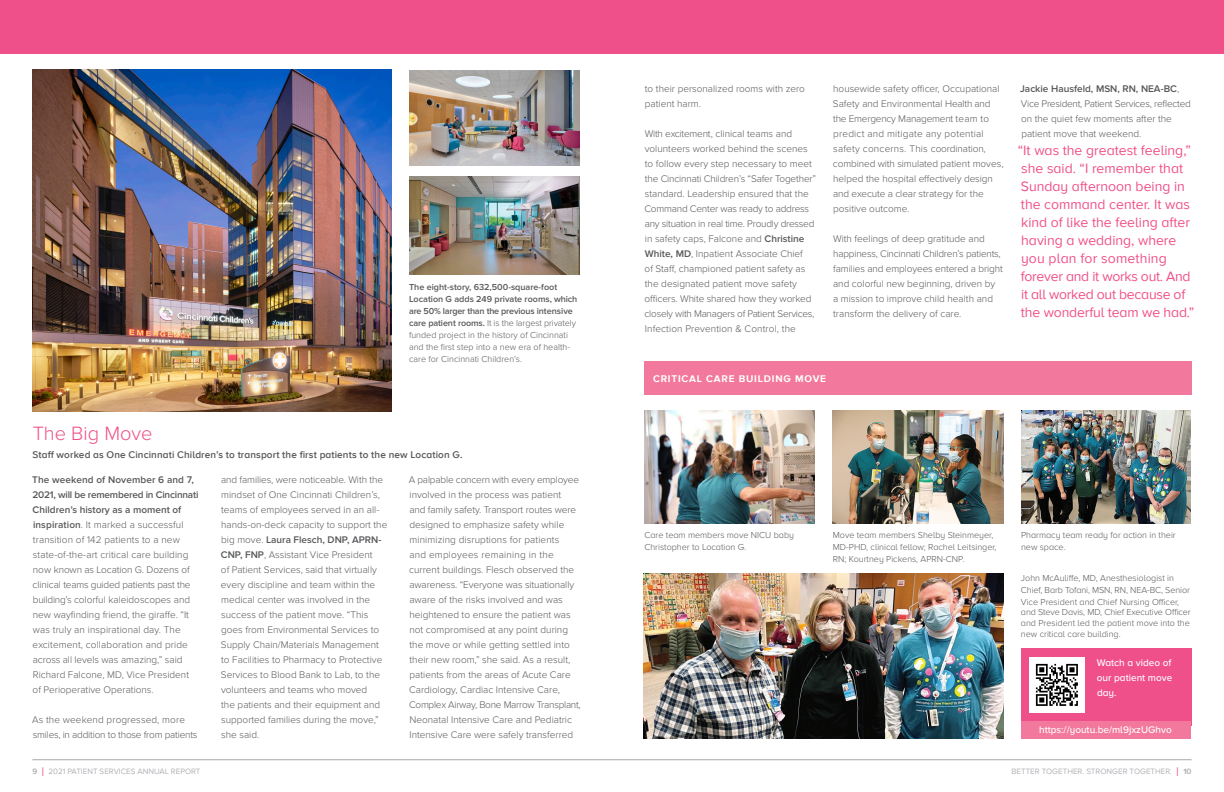
<style>
.page{position:relative;width:1224px;height:792px;background:#fff}
.page>*{position:absolute;margin:0;border:0;box-sizing:border-box;transform-origin:0 0}
.t1{font:300 20px "Proxima Nova A";color:#f05089}
.t2{font:14px/18px "Proxima Nova A";color:#f05089}
.t3{font:14px/18px "Proxima Nova A";letter-spacing:-.02em;color:#f05089}
.t4{font:300 10px/15px "Proxima Nova";color:#57585a}
.t5{font:600 10px/15px "Proxima Nova";color:#57585a}
.t6{font:600 10px "Proxima Nova A";letter-spacing:.01em;color:#57585a}
.t7{font:300 10px/15px "Proxima Nova";letter-spacing:-.025em;color:#57585a}
.t8{font:300 10px/15px "Proxima Nova";letter-spacing:-.02em;color:#57585a}
.t9{font:600 10px/15px "Proxima Nova";letter-spacing:-.02em;color:#57585a}
.t10{font:500 10px/15px "Proxima Nova A";color:#fff;text-align:justify}
.t11{font:700 10px "Proxima Nova A";letter-spacing:.08em;color:#fff}
.t12{font:300 9px/12px "Proxima Nova A";color:#57585a}
.t13{font:300 9px/12px "Proxima Nova";color:#57585a}
.t14{font:8px "Proxima Nova A";color:#b2b3b7}
.t15{font:700 8px "Proxima Nova A";color:#b2b3b7}
.s1{font-weight:600}
.s2{font-weight:300}
.s3{font-weight:700}
.s4{font-weight:300;font-size:13px;color:#f05089}
</style>
<div class="page">
<div style="left:0;top:0;width:1224px;height:53px;background:#f05089"></div>
<hr style="left:32px;top:759px;width:1160px;height:1px;background:#a8a9ad">
<img style="left:33px;top:69px;width:358px;height:342px">
<div style="left:644px;top:361px;width:547px;height:34px;background:#f2799d"></div>
<img style="left:645px;top:411px;width:169px;height:113px">
<img style="left:833px;top:411px;width:170px;height:113px">
<img style="left:1021px;top:411px;width:170px;height:113px">
<div style="left:1021px;top:648px;width:170px;height:78px;background:#f05089"></div>
<div style="left:1021px;top:722px;width:170px;height:17px;background:#f2799d"></div>
<img style="left:644px;top:573px;width:359px;height:166px">
<img style="left:410px;top:70px;width:169px;height:96px">
<img style="left:410px;top:176px;width:169px;height:98px">
<img style="left:1030px;top:657px;width:55px;height:55px">
<p class="t1" style="left:33px;top:422px;width:121px">The Big Move</p>
<p class="t13" style="left:409px;top:281px;width:170px"><span class="s1">The eight-story, 632,500-square-foot Location G adds 249 private rooms, which are 50% larger than the previous intensive care patient rooms.</span> It is the largest privately funded project in the history of Cincinnati and the first step into a new era of health&shy;care for Cincinnati Children’s.</p>
<p class="t6" style="left:33px;top:449px;width:431px">Staff worked as One Cincinnati Children’s to transport the first patients to the new Location G.</p>
<p class="t9" style="left:32px;top:473px;width:168px">The weekend of November 6 and 7,<br>2021, will be remembered in Cincinnati</p>
<p class="t5" style="left:33px;top:503px;width:152px">Children’s history as a moment of inspiration<span class="s2">. It marked a successful</span></p>
<p class="t4" style="left:33px;top:532px;width:149px">transition of 142 patients to a new</p>
<p class="t4" style="left:33px;top:547px;width:160px">state-of-the-art critical care building now known as Location G. Dozens of clinical teams guided patients past the building’s colorful kaleidoscopes and new wayfinding friend, the giraffe. “It was truly an inspirational day. The</p>
<p class="t4" style="left:33px;top:637px;width:158px">excitement, collaboration and pride across all levels was amazing,” said<br>Richard Falcone, MD, Vice President</p>
<p class="t4" style="left:33px;top:682px;width:123px">of Perioperative Operations.</p>
<p class="t8" style="left:32px;top:712px;width:167px">As the weekend progressed, more smiles, in addition to those from patients</p>
<p class="t4" style="left:221px;top:472px;width:168px">and families, were noticeable. With the mindset of One Cincinnati Children’s, teams of employees served in an all&shy;hands-on-deck capacity to support the big move. <span class="s1">Laura Flesch, DNP, APRN-CNP, FNP</span>, Assistant Vice President<br>of Patient Services, said that virtually every discipline and team within the medical center was involved in the</p>
<p class="t4" style="left:221px;top:607px;width:163px">success of the patient move. “This goes from Environmental Services to Supply Chain/Materials Management to Facilities to Pharmacy to Protective Services to Blood Bank to Lab, to the volunteers and teams who moved the patients and their equipment and supported families during the move,” she said.</p>
<p class="t4" style="left:409px;top:472px;width:172px">A palpable concern with every employee involved in the process was patient<br>and family safety. Transport routes were designed to emphasize safety while minimizing disruptions for patients</p>
<p class="t4" style="left:409px;top:547px;width:173px">and employees remaining in the current buildings. Flesch observed the awareness. “Everyone was situationally aware of the risks involved and was heightened to ensure the patient was not compromised at any point during the move or while getting settled into their new room,” she said. As a result, patients from the areas of Acute Care Cardiology, Cardiac Intensive Care, Complex Airway, Bone Marrow Transplant, Neonatal Intensive Care and Pediatric Intensive Care were safely transferred</p>
<p class="t4" style="left:645px;top:82px;width:162px">to their personalized rooms with zero patient harm.</p>
<p class="t4" style="left:644px;top:127px;width:173px">With excitement, clinical teams and volunteers worked behind the scenes to follow every step necessary to meet the Cincinnati Children’s “Safer Together” standard. Leadership ensured that the Command Center was ready to address</p>
<p class="t4" style="left:645px;top:217px;width:171px">any situation in real time. Proudly dressed in safety caps, Falcone and <span class="s1">Christine<br>White, MD</span>, Inpatient Associate Chief</p>
<p class="t4" style="left:645px;top:262px;width:162px">of Staff, championed patient safety as the designated patient move safety</p>
<p class="t7" style="left:645px;top:292px;width:171px">officers. White shared how they worked closely with Managers of Patient Services,</p>
<p class="t4" style="left:645px;top:322px;width:153px">Infection Prevention &amp; Control, the</p>
<p class="t4" style="left:833px;top:82px;width:172px">housewide safety officer, Occupational Safety and Environmental Health and the Emergency Management team to predict and mitigate any potential safety concerns. This coordination, combined with simulated patient moves, helped the hospital effectively design and execute a clear strategy for the positive outcome.</p>
<p class="t4" style="left:833px;top:232px;width:171px">With feelings of deep gratitude and happiness, Cincinnati Children’s patients, families and employees entered a bright and colorful new beginning, driven by a mission to improve child health and transform the delivery of care.</p>
<p class="t5" style="left:1020px;top:81px;width:161px">Jackie Hausfeld, MSN, RN, NEA-BC<span class="s2">,</span></p>
<p class="t4" style="left:1021px;top:96px;width:171px">Vice President, Patient Services, reflected on the quiet few moments after the patient move that weekend.</p>
<p class="t2" style="left:1018px;top:142px;width:175px">“It was the greatest feeling,” she said. “I remember that<br>Sunday afternoon being in the command center. It was kind of like the feeling after having a wedding, where you plan for something</p>
<p class="t3" style="left:1021px;top:268px;width:171px">forever and it works out. And it all worked out because of</p>
<p class="t2" style="left:1021px;top:304px;width:175px">the wonderful team we had.”</p>
<p class="t11" style="left:653px;top:373px;width:175px">CRITICAL CARE BUILDING MOVE</p>
<p class="t12" style="left:644px;top:529px;width:151px">Care team members move NICU baby<br>Christopher to Location G.</p>
<p class="t12" style="left:833px;top:529px;width:165px">Move team members Shelby Steinmeyer,<br>MD-PHD, clinical fellow; Rachel Leitsinger,<br>RN; Kourtney Pickens, APRN-CNP.</p>
<p class="t12" style="left:1021px;top:529px;width:156px">Pharmacy team ready for action in their new space.</p>
<p class="t12" style="left:1021px;top:572px;width:170px">John McAuliffe, MD, Anesthesiologist in<br>Chief, Barb Tofani, MSN, RN, NEA-BC, Senior<br>Vice President and Chief Nursing Officer,</p>
<p class="t12" style="left:1021px;top:607px;width:171px;line-height:10.8px;text-align:justify">and Steve Davis, MD, Chief Executive Officer and President led the patient move into the new critical care building.</p>
<p class="t10" style="left:1097px;top:655px;width:77px">Watch a video of our patient move day.</p>
<p class="t10" style="left:1039px;top:723px;width:134px">https://youtu.be/ml9jxzUGhvo</p>
<p class="t14" style="left:32px;top:767px;width:170px"><span class="s3">9</span> <span class="s4">I</span> 2021 PATIENT SERVICES ANNUAL REPORT</p>
<p class="t15" style="left:1183px;top:767px;width:10px">10</p>
<p class="t14" style="left:1012px;top:767px;width:169px">BETTER TOGETHER. STRONGER TOGETHER. <span class="s4">I</span></p>
</div>
